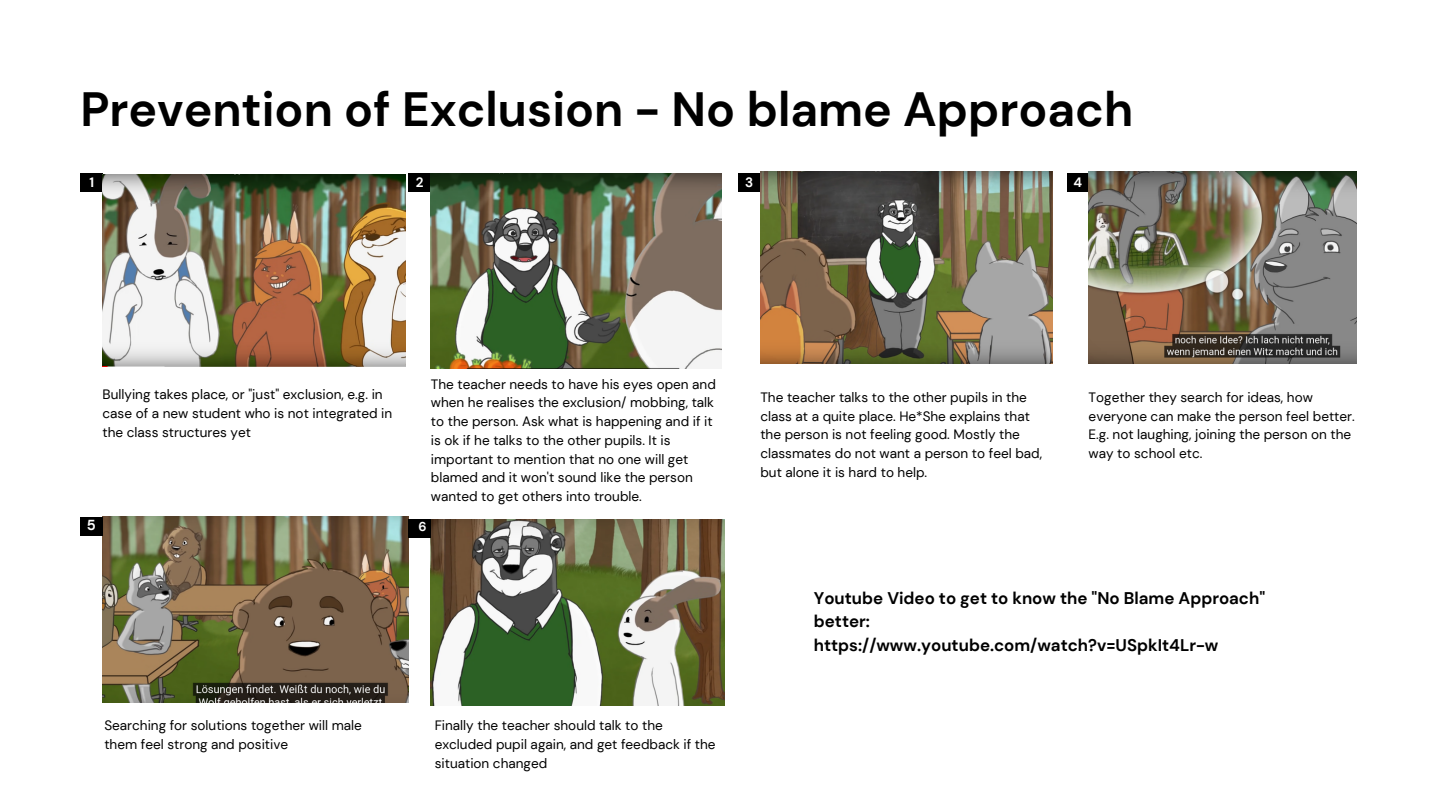
<style>
.page{position:relative;width:1440px;height:810px;background:#fff}
.page>*{position:absolute;margin:0;border:0;box-sizing:border-box;transform-origin:0 0}
.t1{font:700 48px "DM Sans";color:#000}
.t2{font:700 16.9px/23.5px "DM Sans";color:#000}
.t3{font:700 14.5px "DM Sans";color:#fff}
.t4{font:13.6px/18.8px "DM Sans";color:#000}
.t5{font:700 13.6px "DM Sans";color:#fff}
.t6{font:700 12.8px "DM Sans";color:#fff}
</style>
<div class="page">
<div style="left:81px;top:173px;width:22px;height:19px;background:#000"></div>
<div style="left:409px;top:173px;width:22px;height:19px;background:#000"></div>
<div style="left:738px;top:173px;width:23px;height:19px;background:#000"></div>
<div style="left:1067px;top:173px;width:22px;height:19px;background:#000"></div>
<img style="left:431px;top:173px;width:290px;height:195px">
<img style="left:103px;top:175px;width:303px;height:192px">
<img style="left:760px;top:172px;width:292px;height:192px">
<img style="left:1089px;top:172px;width:267px;height:192px">
<img style="left:103px;top:517px;width:306px;height:186px">
<div style="left:80px;top:517px;width:23px;height:19px;background:#000"></div>
<img style="left:431px;top:519px;width:293px;height:186px">
<div style="left:408px;top:519px;width:23px;height:19px;background:#000"></div>
<p class="t1" style="left:80px;top:78px;width:1054px">Prevention of Exclusion - No blame Approach</p>
<p class="t5" style="left:89px;top:173px;width:6px">1</p>
<p class="t5" style="left:416px;top:173px;width:9px">2</p>
<p class="t5" style="left:745px;top:173px;width:10px">3</p>
<p class="t5" style="left:1074px;top:173px;width:10px">4</p>
<p class="t4" style="left:103px;top:385px;width:291px">Bullying takes place, or "just" exclusion, e.g. in case of a new student who is not integrated in the class structures yet</p>
<p class="t3" style="left:87px;top:516px;width:10px">5</p>
<p class="t4" style="left:431px;top:375px;width:286px">The teacher needs to have his eyes open and when he realises the exclusion/ mobbing, talk to the person. Ask what is happening and if it is ok if he talks to the other pupils. It is important to mention that no one will get blamed and it won't sound like the person wanted to get others into trouble.</p>
<p class="t6" style="left:419px;top:518px;width:10px">6</p>
<p class="t4" style="left:104px;top:716px;width:259px">Searching for solutions together will male them feel strong and positive</p>
<p class="t4" style="left:435px;top:716px;width:282px">Finally the teacher should talk to the excluded pupil again, and get feedback if the situation changed</p>
<p class="t4" style="left:760px;top:388px;width:283px">The teacher talks to the other pupils in the class at a quite place. He*She explains that the person is not feeling good. Mostly the classmates do not want a person to feel bad, but alone it is hard to help.</p>
<p class="t4" style="left:1089px;top:388px;width:268px">Together they search for ideas, how everyone can make the person feel better.<br>E.g. not laughing, joining the person on the way to school etc.</p>
<p class="t2" style="left:814px;top:586px;width:453px">Youtube Video to get to know the "No Blame Approach" better:</p>
<p class="t2" style="left:814px;top:633px;width:406px">https://www.youtube.com/watch?v=USpkIt4Lr-w</p>
</div>
